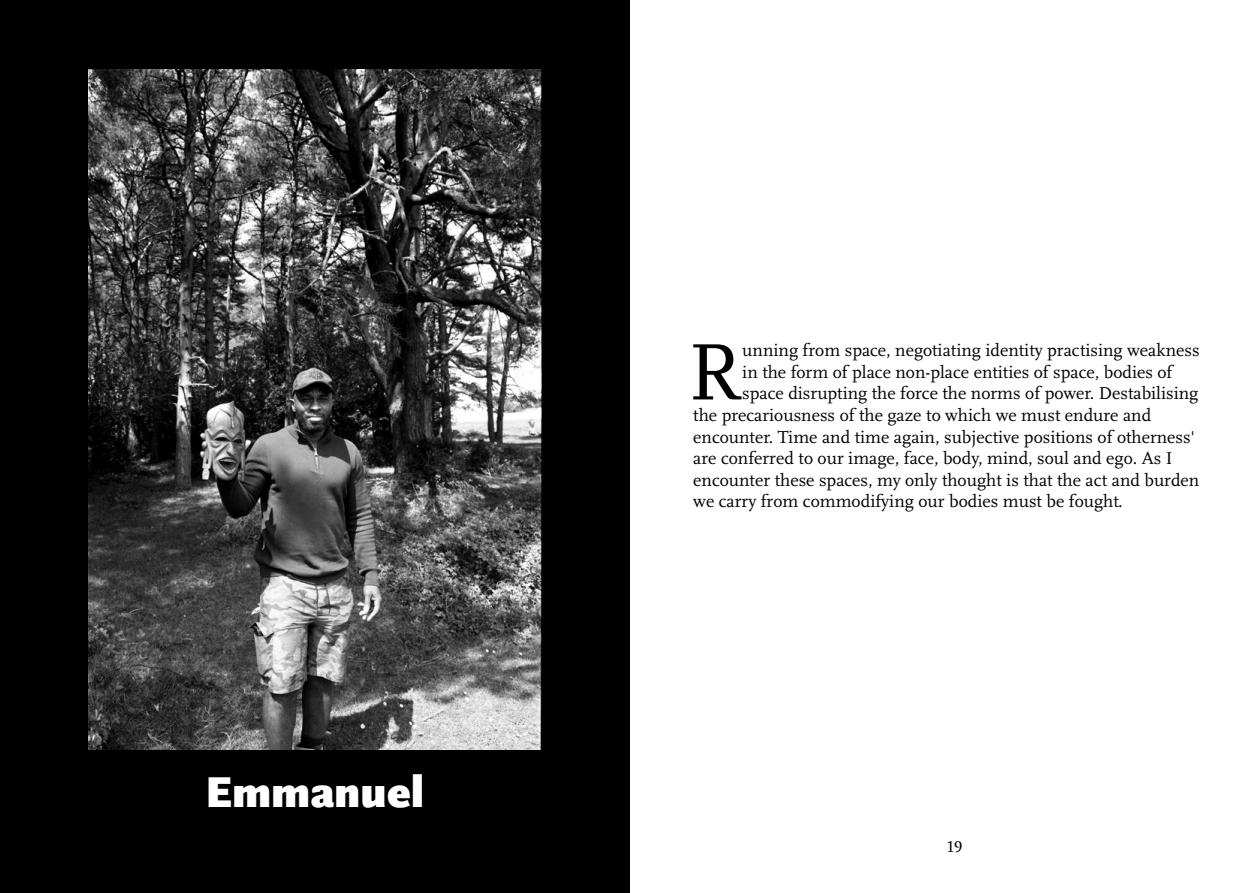
<style>
.page{position:relative;width:1259px;height:893px;background:#fff}
.page>*{position:absolute;margin:0;border:0;box-sizing:border-box;transform-origin:0 0}
.t1{font:83.4px "Scala Pro";color:#000}
.t2{font:900 45px "Scala Sans Pro";color:#fff}
.t3{font:18px "Scala Pro";color:#000}
.t4{font:16.5px "Scala Pro";color:#000}
</style>
<div class="page">
<div style="left:0;top:0;width:629px;height:893px;background:#000"></div>
<img style="left:88px;top:69px;width:453px;height:680px">
<h2 class="t2" style="left:205px;top:766px;width:221px">Emmanuel</h2>
<h1 class="t1" style="left:687px;top:324px;width:56px">R</h1>
<p class="t3" style="left:742px;top:340px;width:459px">unning from space, negotiating identity practising weakness</p>
<p class="t3" style="left:742px;top:362px;width:432px">in the form of place non-place entities of space, bodies of</p>
<p class="t3" style="left:742px;top:383px;width:457px">space disrupting the force the norms of power. Destabilising</p>
<p class="t3" style="left:693px;top:405px;width:459px">the precariousness of the gaze to which we must endure and</p>
<p class="t3" style="left:693px;top:426px;width:503px">encounter. Time and time again, subjective positions of otherness'</p>
<p class="t3" style="left:693px;top:448px;width:481px">are conferred to our image, face, body, mind, soul and ego. As I</p>
<p class="t3" style="left:693px;top:470px;width:507px">encounter these spaces, my only thought is that the act and burden</p>
<p class="t3" style="left:693px;top:491px;width:431px">we carry from commodifying our bodies must be fought.</p>
<p class="t4" style="left:947px;top:837px;width:16px">19</p>
</div>
